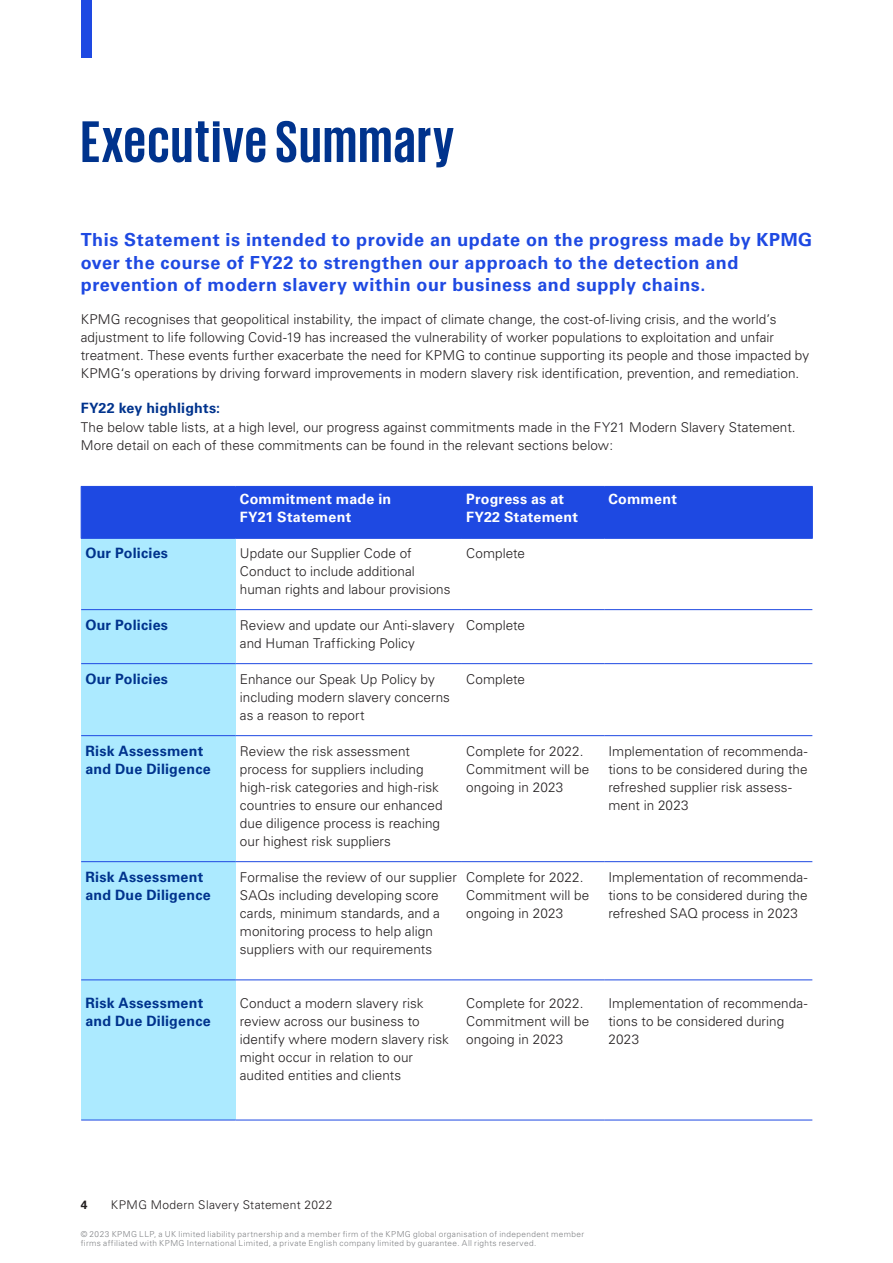
<style>
.page{position:relative;width:893px;height:1263px;background:#fff}
.page>*{position:absolute;margin:0;border:0;box-sizing:border-box;transform-origin:0 0}
.t1{font:700 60px "KPMG";letter-spacing:.025em;color:#00338d}
.t2{font:700 18px/22.5px "Univers LT Std";letter-spacing:.03em;color:#1e49e2}
.t3{font:700 14.25px/18px "Univers LT Std";letter-spacing:.015em;color:#00338d}
.t4{font:700 14.25px/18px "Univers LT Std";letter-spacing:.015em;color:#fff}
.t5{font:300 13.5px/18px "Univers LT Std";letter-spacing:.005em;color:#231f20}
.t6{font:300 12px "Univers LT Std";letter-spacing:.03em;color:#231f20}
.t7{font:700 12px "Univers LT Std";color:#231f20}
.t8{font:300 8.25px/9px "Univers LT Std";letter-spacing:.045em;color:#808285}
</style>
<div class="page">
<div style="left:81px;top:538px;width:155px;height:71px;background:#aceaff"></div>
<div style="left:81px;top:609px;width:155px;height:54px;background:#aceaff"></div>
<div style="left:81px;top:663px;width:155px;height:72px;background:#aceaff"></div>
<div style="left:81px;top:735px;width:155px;height:126px;background:#aceaff"></div>
<div style="left:81px;top:861px;width:155px;height:119px;background:#aceaff"></div>
<div style="left:81px;top:980px;width:155px;height:140px;background:#aceaff"></div>
<div style="left:82px;top:487px;width:730px;height:51px;background:#1e49e2"></div>
<hr style="left:81px;top:609px;width:155px;height:1px;background:#1e49e2">
<hr style="left:236px;top:609px;width:226px;height:1px;background:#1e49e2">
<hr style="left:462px;top:609px;width:142px;height:1px;background:#1e49e2">
<hr style="left:604px;top:609px;width:208px;height:1px;background:#1e49e2">
<hr style="left:81px;top:663px;width:155px;height:1px;background:#1e49e2">
<hr style="left:236px;top:663px;width:226px;height:1px;background:#1e49e2">
<hr style="left:462px;top:663px;width:142px;height:1px;background:#1e49e2">
<hr style="left:604px;top:663px;width:208px;height:1px;background:#1e49e2">
<hr style="left:81px;top:735px;width:155px;height:1px;background:#1e49e2">
<hr style="left:236px;top:735px;width:226px;height:1px;background:#1e49e2">
<hr style="left:462px;top:735px;width:142px;height:1px;background:#1e49e2">
<hr style="left:604px;top:735px;width:208px;height:1px;background:#1e49e2">
<hr style="left:81px;top:861px;width:155px;height:1px;background:#1e49e2">
<hr style="left:236px;top:861px;width:226px;height:1px;background:#1e49e2">
<hr style="left:462px;top:861px;width:142px;height:1px;background:#1e49e2">
<hr style="left:604px;top:861px;width:208px;height:1px;background:#1e49e2">
<hr style="left:81px;top:979px;width:155px;height:1px;background:#1e49e2">
<hr style="left:236px;top:979px;width:226px;height:1px;background:#1e49e2">
<hr style="left:462px;top:979px;width:142px;height:1px;background:#1e49e2">
<hr style="left:604px;top:979px;width:208px;height:1px;background:#1e49e2">
<hr style="left:81px;top:486px;width:155px;height:1px;background:#1e49e2">
<hr style="left:81px;top:487px;width:1px;height:51px;background:#1e49e2">
<hr style="left:236px;top:486px;width:226px;height:1px;background:#1e49e2">
<hr style="left:462px;top:486px;width:142px;height:1px;background:#1e49e2">
<hr style="left:604px;top:486px;width:209px;height:1px;background:#1e49e2">
<hr style="left:812px;top:487px;width:1px;height:51px;background:#1e49e2">
<hr style="left:81px;top:538px;width:155px;height:1px;background:#1e49e2">
<hr style="left:236px;top:538px;width:226px;height:1px;background:#1e49e2">
<hr style="left:462px;top:538px;width:142px;height:1px;background:#1e49e2">
<hr style="left:604px;top:538px;width:209px;height:1px;background:#1e49e2">
<hr style="left:81px;top:1120px;width:155px;height:1px;background:#1e49e2">
<hr style="left:236px;top:1120px;width:226px;height:1px;background:#1e49e2">
<hr style="left:462px;top:1120px;width:142px;height:1px;background:#1e49e2">
<hr style="left:604px;top:1120px;width:208px;height:1px;background:#1e49e2">
<div style="left:81px;top:0;width:10px;height:57px;background:#1e49e2"></div>
<h1 class="t1" style="left:81px;top:112px;width:375px">Executive Summary</h1>
<h2 class="t2" style="left:81px;top:229px;width:733px">This Statement is intended to provide an update on the progress made by KPMG over the course of FY22 to strengthen our approach to the detection and prevention of modern slavery within our business and supply chains.</h2>
<p class="t5" style="left:81px;top:310px;width:730px">KPMG recognises that geopolitical instability, the impact of climate change, the cost-of-living crisis, and the world’s adjustment to life following Covid-19 has increased the vulnerability of worker populations to exploitation and unfair treatment. These events further exacerbate the need for KPMG to continue supporting its people and those impacted by KPMG‘s operations by driving forward improvements in modern slavery risk identification, prevention, and remediation.</p>
<p class="t3" style="left:81px;top:399px;width:141px">FY22 key highlights:</p>
<p class="t5" style="left:81px;top:418px;width:716px">The below table lists, at a high level, our progress against commitments made in the FY21 Modern Slavery Statement.<br>More detail on each of these commitments can be found in the relevant sections below:</p>
<p class="t4" style="left:240px;top:490px;width:153px">Commitment made in<br>FY21 Statement</p>
<p class="t4" style="left:466px;top:490px;width:113px">Progress as at<br>FY22 Statement</p>
<p class="t4" style="left:608px;top:490px;width:70px">Comment</p>
<p class="t3" style="left:85px;top:544px;width:84px">Our Policies</p>
<p class="t5" style="left:240px;top:544px;width:212px">Update our Supplier Code of<br>Conduct to include additional human rights and labour provisions</p>
<p class="t5" style="left:466px;top:544px;width:60px">Complete</p>
<p class="t3" style="left:85px;top:616px;width:84px">Our Policies</p>
<p class="t5" style="left:240px;top:616px;width:216px">Review and update our Anti-slavery and Human Trafficking Policy</p>
<p class="t5" style="left:466px;top:616px;width:60px">Complete</p>
<p class="t3" style="left:85px;top:670px;width:84px">Our Policies</p>
<p class="t5" style="left:240px;top:670px;width:212px">Enhance our Speak Up Policy by including modern slavery concerns as a reason to report</p>
<p class="t5" style="left:466px;top:670px;width:60px">Complete</p>
<p class="t3" style="left:85px;top:742px;width:127px">Risk Assessment and Due Diligence</p>
<p class="t5" style="left:240px;top:742px;width:204px">Review the risk assessment process for suppliers including high-risk categories and high-risk countries to ensure our enhanced due diligence process is reaching our highest risk suppliers</p>
<p class="t5" style="left:466px;top:742px;width:125px">Complete for 2022.<br>Commitment will be ongoing in 2023</p>
<p class="t5" style="left:608px;top:742px;width:201px">Implementation of recommenda&shy;tions to be considered during the refreshed supplier risk assess&shy;ment in 2023</p>
<p class="t3" style="left:85px;top:868px;width:127px">Risk Assessment and Due Diligence</p>
<p class="t5" style="left:240px;top:868px;width:218px">Formalise the review of our supplier SAQs including developing score cards, minimum standards, and a monitoring process to help align suppliers with our requirements</p>
<p class="t5" style="left:466px;top:868px;width:125px">Complete for 2022.<br>Commitment will be ongoing in 2023</p>
<p class="t5" style="left:608px;top:868px;width:201px;text-align:justify">Implementation of recommenda&shy;tions to be considered during the refreshed SAQ process in 2023</p>
<p class="t3" style="left:85px;top:994px;width:127px">Risk Assessment and Due Diligence</p>
<p class="t5" style="left:240px;top:994px;width:211px">Conduct a modern slavery risk review across our business to identify where modern slavery risk might occur in relation to our audited entities and clients</p>
<p class="t5" style="left:466px;top:994px;width:125px">Complete for 2022.<br>Commitment will be ongoing in 2023</p>
<p class="t5" style="left:608px;top:994px;width:201px">Implementation of recommenda&shy;tions to be considered during<br>2023</p>
<p class="t7" style="left:81px;top:1198px;width:8px">4</p>
<p class="t6" style="left:111px;top:1197px;width:223px">KPMG Modern Slavery Statement 2022</p>
<p class="t8" style="left:81px;top:1229px;width:505px">© 2023 KPMG LLP, a UK limited liability partnership and a member firm of the KPMG global organisation of independent member firms affiliated with KPMG International Limited, a private English company limited by guarantee. All rights reserved.</p>
</div>
